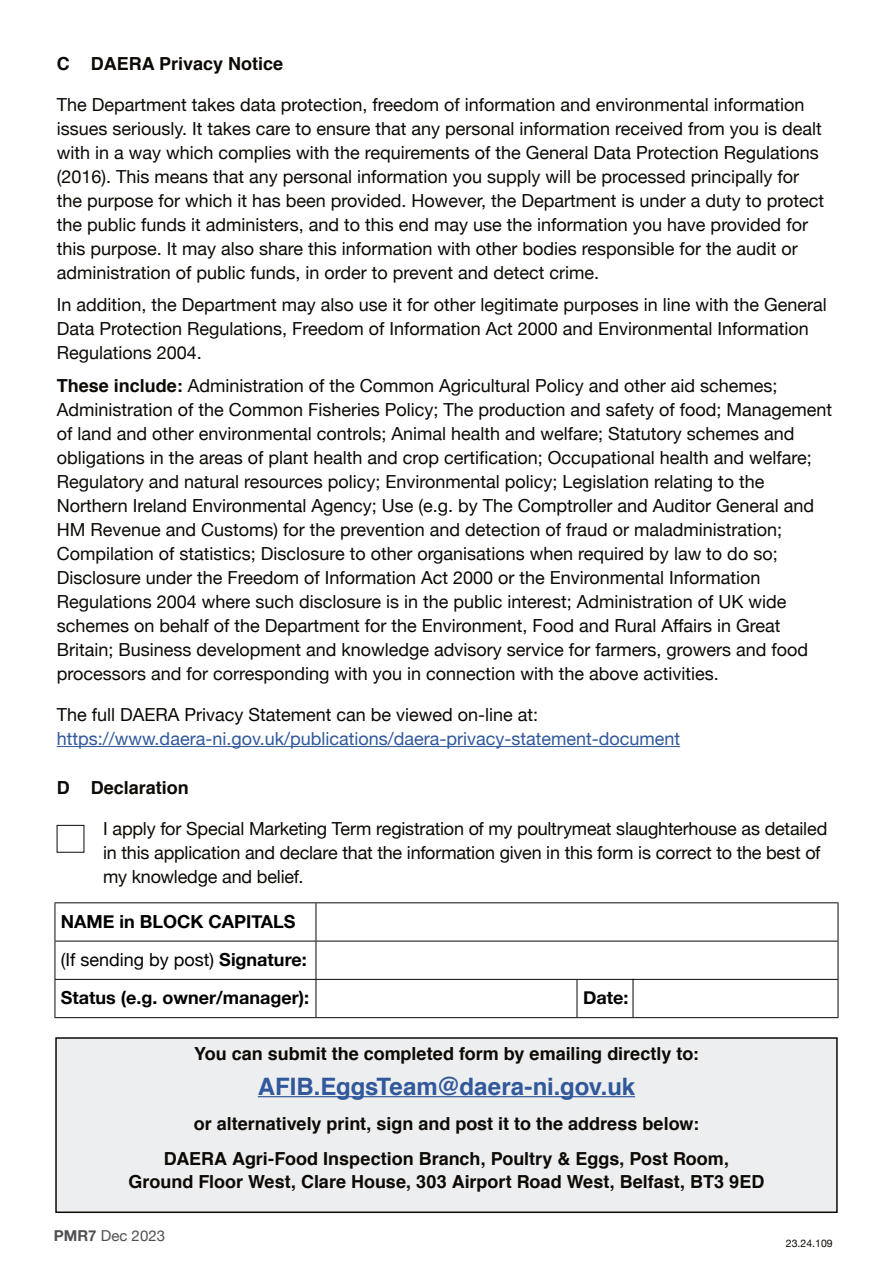
<style>
.page{position:relative;width:893px;height:1263px;background:#fff}
.page>*{position:absolute;margin:0;border:0;box-sizing:border-box;transform-origin:0 0}
.t1{font:700 24px "Helvetica";color:#30589b}
.t2{font:18px/24px "Helvetica Neue";color:#0d0904}
.t3{font:700 18px/22.5px "Helvetica";color:#0d0904;text-align:center}
.t4{font:18px/24px "Helvetica Neue";color:#30589b}
.t5{font:700 18px "Helvetica Neue";color:#000}
.t6{font:18px "Helvetica Neue";color:#000}
.t7{font:15px "Helvetica Neue";color:#504f53}
.t8{font:10.5px "Helvetica Neue";color:#0d0904}
.s1{font-family:"Helvetica";font-weight:700}
.s2{color:#0d0904}
.s3{font-weight:700}
</style>
<div class="page">
<hr style="left:57px;top:746px;width:623px;height:1px;background:#30589b">
<div style="left:55px;top:1037px;width:783px;height:176px;background:#edeeef;border:2px solid #0d0904"></div>
<hr style="left:258px;top:1096px;width:377px;height:1px;background:#30589b">
<hr style="left:55px;top:902px;width:261px;height:1px;background:#0d0904">
<hr style="left:55px;top:903px;width:1px;height:38px;background:#0d0904">
<hr style="left:316px;top:902px;width:261px;height:1px;background:#0d0904">
<hr style="left:316px;top:903px;width:1px;height:38px;background:#0d0904">
<hr style="left:577px;top:902px;width:261px;height:1px;background:#0d0904">
<hr style="left:838px;top:903px;width:1px;height:38px;background:#0d0904">
<hr style="left:55px;top:941px;width:261px;height:1px;background:#0d0904">
<hr style="left:55px;top:941px;width:1px;height:38px;background:#0d0904">
<hr style="left:316px;top:941px;width:261px;height:1px;background:#0d0904">
<hr style="left:316px;top:941px;width:1px;height:38px;background:#0d0904">
<hr style="left:577px;top:941px;width:261px;height:1px;background:#0d0904">
<hr style="left:838px;top:941px;width:1px;height:38px;background:#0d0904">
<hr style="left:55px;top:979px;width:261px;height:1px;background:#0d0904">
<hr style="left:55px;top:980px;width:1px;height:37px;background:#0d0904">
<hr style="left:316px;top:979px;width:261px;height:1px;background:#0d0904">
<hr style="left:316px;top:980px;width:1px;height:37px;background:#0d0904">
<hr style="left:577px;top:979px;width:261px;height:1px;background:#0d0904">
<hr style="left:577px;top:980px;width:1px;height:37px;background:#0d0904">
<hr style="left:838px;top:980px;width:1px;height:37px;background:#0d0904">
<hr style="left:55px;top:1017px;width:261px;height:1px;background:#0d0904">
<hr style="left:316px;top:1017px;width:261px;height:1px;background:#0d0904">
<hr style="left:577px;top:1017px;width:261px;height:1px;background:#0d0904">
<hr style="left:633px;top:979px;width:1px;height:38px;background:#000">
<p class="t3" style="left:57px;top:51px;width:228px">C DAERA Privacy Notice</p>
<p class="t2" style="left:57px;top:93px;width:769px">The Department takes data protection, freedom of information and environmental information issues seriously. It takes care to ensure that any personal information received from you is dealt with in a way which complies with the requirements of the General Data Protection Regulations (2016). This means that any personal information you supply will be processed principally for the purpose for which it has been provided. However, the Department is under a duty to protect the public funds it administers, and to this end may use the information you have provided for this purpose. It may also share this information with other bodies responsible for the audit or administration of public funds, in order to prevent and detect crime.</p>
<p class="t2" style="left:57px;top:294px;width:772px">In addition, the Department may also use it for other legitimate purposes in line with the General<br>Data Protection Regulations, Freedom of Information Act 2000 and Environmental Information<br>Regulations 2004.</p>
<p class="t2" style="left:57px;top:374px;width:777px"><span class="s1">These include:</span> Administration of the Common Agricultural Policy and other aid schemes; Administration of the Common Fisheries Policy; The production and safety of food; Management of land and other environmental controls; Animal health and welfare; Statutory schemes and obligations in the areas of plant health and crop certification; Occupational health and welfare; Regulatory and natural resources policy; Environmental policy; Legislation relating to the Northern Ireland Environmental Agency; Use (e.g. by The Comptroller and Auditor General and HM Revenue and Customs) for the prevention and detection of fraud or maladministration; Compilation of statistics; Disclosure to other organisations when required by law to do so; Disclosure under the Freedom of Information Act 2000 or the Environmental Information Regulations 2004 where such disclosure is in the public interest; Administration of UK wide schemes on behalf of the Department for the Environment, Food and Rural Affairs in Great Britain; Business development and knowledge advisory service for farmers, growers and food processors and for corresponding with you in connection with the above activities.</p>
<p class="t4" style="left:57px;top:703px;width:625px"><span class="s2">The full DAERA Privacy Statement can be viewed on-line at: </span>https://www.daera-ni.gov.uk/publications/daera-privacy-statement-document</p>
<p class="t3" style="left:57px;top:776px;width:134px">D Declaration</p>
<p class="t2" style="left:103px;top:818px;width:726px">I apply for Special Marketing Term registration of my poultrymeat slaughterhouse as detailed in this application and declare that the information given in this form is correct to the best of my knowledge and belief.</p>
<p class="t5" style="left:61px;top:907px;width:236px">NAME in BLOCK CAPITALS</p>
<p class="t6" style="left:61px;top:947px;width:247px">(If sending by post) <span class="s3">Signature:</span></p>
<p class="t5" style="left:61px;top:984px;width:250px">Status (e.g. owner/manager):</p>
<p class="t5" style="left:583px;top:984px;width:47px">Date:</p>
<p class="t3" style="left:194px;top:1041px;width:506px">You can submit the completed form by emailing directly to:</p>
<p class="t1" style="left:258px;top:1065px;width:379px">AFIB.EggsTeam@daera-ni.gov.uk</p>
<p class="t3" style="left:194px;top:1111px;width:507px">or alternatively print, sign and post it to the address below:</p>
<p class="t3" style="left:129px;top:1147px;width:637px">DAERA Agri-Food Inspection Branch, Poultry &amp; Eggs, Post Room,<br>Ground Floor West, Clare House, 303 Airport Road West, Belfast, BT3 9ED</p>
<p class="t7" style="left:54px;top:1225px;width:113px"><span class="s3">PMR7</span> Dec 2023</p>
<p class="t8" style="left:786px;top:1235px;width:48px">23.24.109</p>
</div>
